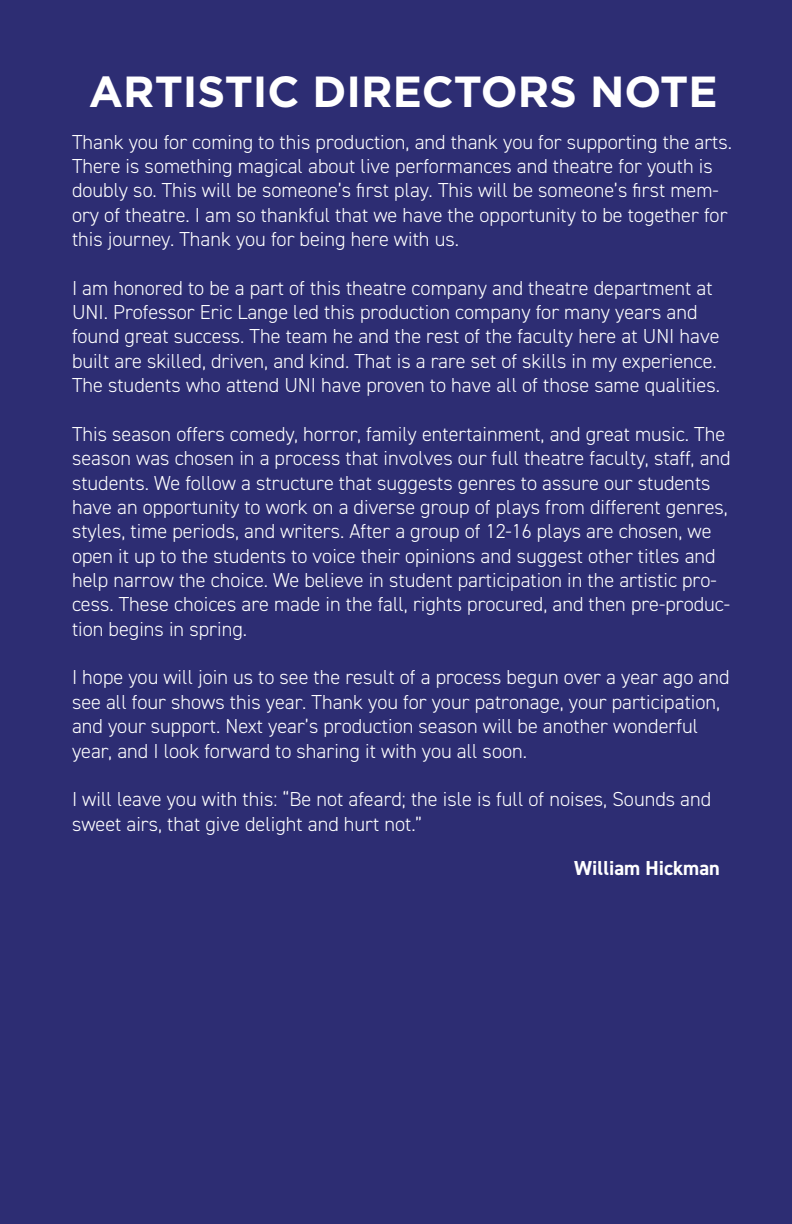
<style>
.page{position:relative;width:792px;height:1224px;background:#2d2d73}
.page>*{position:absolute;margin:0;border:0;box-sizing:border-box;transform-origin:0 0}
.t1{font:700 43.6px "Gotham";color:#fff}
.t2{font:300 20.2px/24.4px "DIN2014";color:#fff}
.t3{font:700 20.2px "DIN2014";color:#fff}
</style>
<div class="page">
<p class="t1" style="left:89px;top:62px;width:630px">ARTISTIC DIRECTORS NOTE</p>
<p class="t2" style="left:72px;top:129px;width:662px">Thank you for coming to this production, and thank you for supporting the arts.<br>There is something magical about live performances and theatre for youth is doubly so. This will be someone’s first play. This will be someone’s first mem&shy;ory of theatre. I am so thankful that we have the opportunity to be together for this journey. Thank you for being here with us.</p>
<p class="t2" style="left:72px;top:276px;width:650px">I am honored to be a part of this theatre company and theatre department at UNI. Professor Eric Lange led this production company for many years and found great success. The team he and the rest of the faculty here at UNI have built are skilled, driven, and kind. That is a rare set of skills in my experience.<br>The students who attend UNI have proven to have all of those same qualities.</p>
<p class="t2" style="left:72px;top:422px;width:660px">This season offers comedy, horror, family entertainment, and great music. The season was chosen in a process that involves our full theatre faculty, staff, and students. We follow a structure that suggests genres to assure our students have an opportunity to work on a diverse group of plays from different genres, styles, time periods, and writers. After a group of 12-16 plays are chosen, we open it up to the students to voice their opinions and suggest other titles and help narrow the choice. We believe in student participation in the artistic pro&shy;cess. These choices are made in the fall, rights procured, and then pre-produc&shy;tion begins in spring.</p>
<p class="t2" style="left:72px;top:665px;width:659px">I hope you will join us to see the result of a process begun over a year ago and see all four shows this year. Thank you for your patronage, your participation, and your support. Next year’s production season will be another wonderful year, and I look forward to sharing it with you all soon.</p>
<p class="t2" style="left:72px;top:787px;width:641px">I will leave you with this: “Be not afeard; the isle is full of noises, Sounds and sweet airs, that give delight and hurt not.”</p>
<p class="t3" style="left:574px;top:855px;width:147px">William Hickman</p>
</div>
